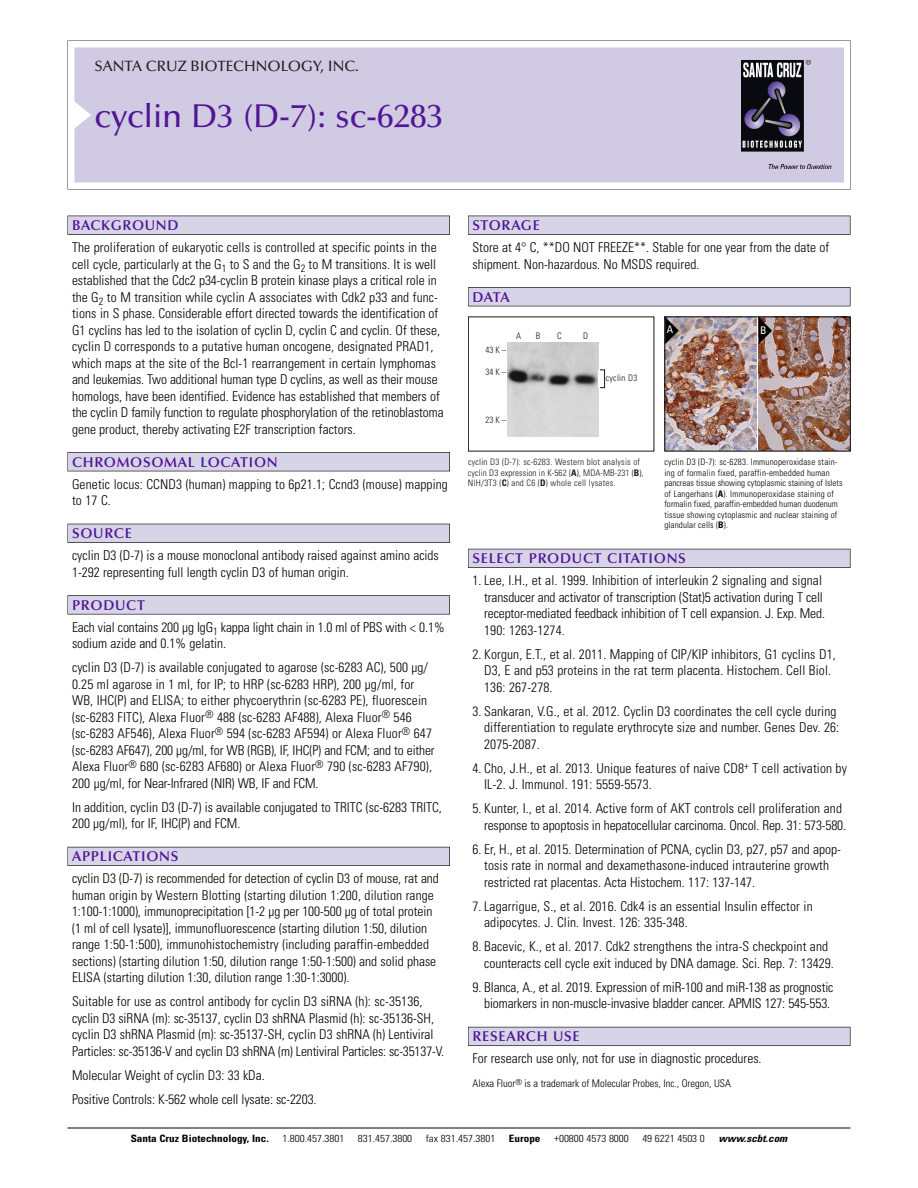
<style>
.page{position:relative;width:918px;height:1188px;background:#fff}
.page>*{position:absolute;margin:0;border:0;box-sizing:border-box;transform-origin:0 0}
.t1{font:500 33px "Optima";color:#511695}
.t2{font:500 15px "Optima";color:#231f20}
.t3{font:600 14.25px "Optima";letter-spacing:.05em;color:#511695}
.t4{font:300 condensed 13.5px/16.5px "Univers";color:#000}
.t5{font:300 condensed 10.5px "Univers";color:#000}
.t6{font:condensed 10.5px "Univers";color:#fff}
.t7{font:300 condensed 10.2px "Univers";color:#000;scale:1.1 1}
.t8{font:700 condensed 10.2px "Univers";color:#000;scale:1.1 1}
.t9{font:italic 700 condensed 10.2px "Univers";color:#000;scale:1.1 1}
.t10{font:300 condensed 9px/10.5px "Univers";letter-spacing:.015em;color:#000}
.t11{font:300 condensed 9px/10.5px "Univers";letter-spacing:.025em;color:#191919}
.s1{font-weight:700}
</style>
<div class="page">
<svg style="left:74px;top:41px;width:777px;height:148px"></svg>
<div style="left:74px;top:47px;width:770px;height:135px;background:#d1cae3"></div>
<img style="left:741px;top:60px;width:90px;height:108px">
<div style="left:68px;top:216px;width:382px;height:19px;background:#535256"></div>
<div style="left:68px;top:216px;width:381px;height:18px;background:#d7d4e8"></div>
<div style="left:68px;top:452px;width:382px;height:19px;background:#515155"></div>
<div style="left:68px;top:453px;width:381px;height:18px;background:#d7d4e8"></div>
<div style="left:68px;top:524px;width:382px;height:19px;background:#515057"></div>
<div style="left:68px;top:524px;width:381px;height:18px;background:#d7d4e8"></div>
<div style="left:68px;top:595px;width:382px;height:19px;background:#575659"></div>
<div style="left:68px;top:596px;width:381px;height:18px;background:#d7d4e8"></div>
<div style="left:68px;top:847px;width:382px;height:19px;background:#595860"></div>
<div style="left:68px;top:847px;width:381px;height:18px;background:#d7d4e8"></div>
<div style="left:468px;top:216px;width:382px;height:19px;background:#535256"></div>
<div style="left:468px;top:216px;width:382px;height:18px;background:#d7d4e8"></div>
<div style="left:468px;top:287px;width:382px;height:19px;background:#515155"></div>
<div style="left:468px;top:288px;width:382px;height:18px;background:#d7d4e8"></div>
<div style="left:468px;top:549px;width:382px;height:19px;background:#535259"></div>
<div style="left:468px;top:549px;width:382px;height:18px;background:#d7d4e8"></div>
<div style="left:468px;top:1027px;width:382px;height:19px;background:#595860"></div>
<div style="left:468px;top:1027px;width:382px;height:18px;background:#d7d4e8"></div>
<hr style="left:68px;top:1128px;width:782px;height:1px;background:#000">
<img style="left:759px;top:318px;width:90px;height:132px">
<img style="left:666px;top:318px;width:90px;height:132px">
<div style="left:664px;top:316px;width:187px;height:136px;border:1px solid #000"></div>
<svg style="left:759px;top:317px;width:13px;height:27px"></svg>
<svg style="left:665px;top:317px;width:14px;height:27px"></svg>
<img style="left:507px;top:342px;width:91px;height:95px">
<div style="left:600px;top:370px;width:5px;height:18px;border:1px solid #191919"></div>
<p class="t2" style="left:94px;top:60px;width:266px">SANTA CRUZ BIOTECHNOLOGY, INC.</p>
<p class="t1" style="left:94px;top:102px;width:350px">cyclin D3 (D-7): sc-6283</p>
<p class="t3" style="left:72px;top:219px;width:108px">BACKGROUND</p>
<p class="t4" style="left:72px;top:240px;width:373px">The proliferation of eukaryotic cells is controlled at specific points in the cell cycle, particularly at the G<sub>1</sub> to S and the G<sub>2</sub> to M transitions. It is well established that the Cdc2 p34-cyclin B protein kinase plays a critical role in the G<sub>2</sub> to M transition while cyclin A associates with Cdk2 p33 and func&shy;tions in S phase. Considerable effort directed towards the identification of G1 cyclins has led to the isolation of cyclin D, cyclin C and cyclin. Of these, cyclin D corresponds to a putative human oncogene, designated PRAD1, which maps at the site of the Bcl-1 rearrangement in certain lymphomas and leukemias. Two additional human type D cyclins, as well as their mouse homologs, have been identified. Evidence has established that members of the cyclin D family function to regulate phosphorylation of the retinoblastoma gene product, thereby activating E2F transcription factors.</p>
<p class="t3" style="left:72px;top:456px;width:207px">CHROMOSOMAL LOCATION</p>
<p class="t4" style="left:72px;top:477px;width:377px">Genetic locus: CCND3 (human) mapping to 6p21.1; Ccnd3 (mouse) mapping to 17 C.</p>
<p class="t3" style="left:72px;top:527px;width:61px">SOURCE</p>
<p class="t4" style="left:72px;top:549px;width:368px">cyclin D3 (D-7) is a mouse monoclonal antibody raised against amino acids<br>1-292 representing full length cyclin D3 of human origin.</p>
<p class="t3" style="left:72px;top:599px;width:74px">PRODUCT</p>
<p class="t4" style="left:72px;top:620px;width:374px">Each vial contains 200 µg IgG<sub>1</sub> kappa light chain in 1.0 ml of PBS with &lt; 0.1% sodium azide and 0.1% gelatin.</p>
<p class="t4" style="left:72px;top:661px;width:364px">cyclin D3 (D-7) is available conjugated to agarose (sc-6283 AC), 500 µg/ 0.25 ml agarose in 1 ml, for IP; to HRP (sc-6283 HRP), 200 µg/ml, for WB, IHC(P) and ELISA; to either phycoerythrin (sc-6283 PE), fluorescein (sc-6283 FITC), Alexa Fluor<sup>®</sup> 488 (sc-6283 AF488), Alexa Fluor<sup>®</sup> 546 (sc-6283 AF546), Alexa Fluor<sup>®</sup> 594 (sc-6283 AF594) or Alexa Fluor<sup>®</sup> 647 (sc-6283 AF647), 200 µg/ml, for WB (RGB), IF, IHC(P) and FCM; and to either Alexa Fluor<sup>®</sup> 680 (sc-6283 AF680) or Alexa Fluor<sup>®</sup> 790 (sc-6283 AF790), 200 µg/ml, for Near-Infrared (NIR) WB, IF and FCM.</p>
<p class="t4" style="left:72px;top:800px;width:371px">In addition, cyclin D3 (D-7) is available conjugated to TRITC (sc-6283 TRITC,<br>200 µg/ml), for IF, IHC(P) and FCM.</p>
<p class="t3" style="left:72px;top:850px;width:108px">APPLICATIONS</p>
<p class="t4" style="left:72px;top:872px;width:368px">cyclin D3 (D-7) is recommended for detection of cyclin D3 of mouse, rat and human origin by Western Blotting (starting dilution 1:200, dilution range 1:100-1:1000), immunoprecipitation [1-2 µg per 100-500 µg of total protein (1 ml of cell lysate)], immunofluorescence (starting dilution 1:50, dilution range 1:50-1:500), immunohistochemistry (including paraffin-embedded sections) (starting dilution 1:50, dilution range 1:50-1:500) and solid phase ELISA (starting dilution 1:30, dilution range 1:30-1:3000).</p>
<p class="t4" style="left:72px;top:995px;width:374px">Suitable for use as control antibody for cyclin D3 siRNA (h): sc-35136, cyclin D3 siRNA (m): sc-35137, cyclin D3 shRNA Plasmid (h): sc-35136-SH, cyclin D3 shRNA Plasmid (m): sc-35137-SH, cyclin D3 shRNA (h) Lentiviral Particles: sc-35136-V and cyclin D3 shRNA (m) Lentiviral Particles: sc-35137-V.</p>
<p class="t4" style="left:72px;top:1068px;width:194px">Molecular Weight of cyclin D3: 33 kDa.</p>
<p class="t4" style="left:72px;top:1092px;width:246px">Positive Controls: K-562 whole cell lysate: sc-2203.</p>
<p class="t3" style="left:473px;top:219px;width:69px">STORAGE</p>
<p class="t4" style="left:473px;top:240px;width:358px">Store at 4° C, **DO NOT FREEZE**. Stable for one year from the date of shipment. Non-hazardous. No MSDS required.</p>
<p class="t3" style="left:473px;top:291px;width:39px">DATA</p>
<p class="t11" style="left:485px;top:346px;width:22px">43K–</p>
<p class="t11" style="left:485px;top:367px;width:22px">34K–</p>
<p class="t11" style="left:516px;top:332px;width:7px">A</p>
<p class="t11" style="left:536px;top:332px;width:6px">B</p>
<p class="t11" style="left:557px;top:332px;width:6px">C</p>
<p class="t11" style="left:583px;top:332px;width:7px">D</p>
<p class="t11" style="left:485px;top:415px;width:22px">23K–</p>
<p class="t11" style="left:606px;top:373px;width:33px">cyclin D3</p>
<p class="t11" style="left:468px;top:458px;width:177px">cyclin D3 (D-7): sc-6283. Western blot analysis of cyclin D3 expression in K-562 (<span class="s1">A</span>), MDA-MB-231 (<span class="s1">B</span>),<br>NIH/3T3 (<span class="s1">C</span>) and C6 (<span class="s1">D</span>) whole cell lysates.</p>
<p class="t6" style="left:667px;top:326px;width:8px">A</p>
<p class="t6" style="left:760px;top:326px;width:8px">B</p>
<p class="t10" style="left:664px;top:458px;width:180px">cyclin D3 (D-7): sc-6283. Immunoperoxidase stain&shy;ing of formalin fixed, paraffin-embedded human pancreas tissue showing cytoplasmic staining of Islets of Langerhans (<span class="s1">A</span>). Immunoperoxidase staining of formalin fixed, paraffin-embedded human duodenum tissue showing cytoplasmic and nuclear staining of glandular cells (<span class="s1">B</span>).</p>
<p class="t3" style="left:473px;top:552px;width:215px">SELECT PRODUCT CITATIONS</p>
<p class="t4" style="left:484px;top:574px;width:342px;text-indent:-12px">1. Lee, I.H., et al. 1999. Inhibition of interleukin 2 signaling and signal transducer and activator of transcription (Stat)5 activation during T cell receptor-mediated feedback inhibition of T cell expansion. J. Exp. Med.<br>190: 1263-1274.</p>
<p class="t4" style="left:484px;top:647px;width:353px;text-indent:-12px">2. Korgun, E.T., et al. 2011. Mapping of CIP/KIP inhibitors, G1 cyclins D1,<br>D3, E and p53 proteins in the rat term placenta. Histochem. Cell Biol.<br>136: 267-278.</p>
<p class="t4" style="left:484px;top:704px;width:357px;text-indent:-12px">3. Sankaran, V.G., et al. 2012. Cyclin D3 coordinates the cell cycle during differentiation to regulate erythrocyte size and number. Genes Dev. 26:<br>2075-2087.</p>
<p class="t4" style="left:484px;top:761px;width:364px;text-indent:-12px">4. Cho, J.H., et al. 2013. Unique features of naive CD8<sup>+</sup> T cell activation by<br>IL-2. J. Immunol. 191: 5559-5573.</p>
<p class="t4" style="left:473px;top:802px;width:375px;text-align:right">5. Kunter, I., et al. 2014. Active form of AKT controls cell proliferation and response to apoptosis in hepatocellular carcinoma. Oncol. Rep. 31: 573-580.</p>
<p class="t4" style="left:484px;top:842px;width:358px;text-indent:-12px">6. Er, H., et al. 2015. Determination of PCNA, cyclin D3, p27, p57 and apop&shy;tosis rate in normal and dexamethasone-induced intrauterine growth restricted rat placentas. Acta Histochem. 117: 137-147.</p>
<p class="t4" style="left:484px;top:899px;width:330px;text-indent:-12px">7. Lagarrigue, S., et al. 2016. Cdk4 is an essential Insulin effector in adipocytes. J. Clin. Invest. 126: 335-348.</p>
<p class="t4" style="left:484px;top:940px;width:351px;text-indent:-12px">8. Bacevic, K., et al. 2017. Cdk2 strengthens the intra-S checkpoint and counteracts cell cycle exit induced by DNA damage. Sci. Rep. 7: 13429.</p>
<p class="t4" style="left:473px;top:980px;width:362px;text-align:right">9. Blanca, A., et al. 2019. Expression of miR-100 and miR-138 as prognostic biomarkers in non-muscle-invasive bladder cancer. APMIS 127: 545-553.</p>
<p class="t3" style="left:473px;top:1030px;width:109px">RESEARCH USE</p>
<p class="t4" style="left:473px;top:1052px;width:291px">For research use only, not for use in diagnostic procedures.</p>
<p class="t5" style="left:473px;top:1080px;width:260px">Alexa Fluor<sup>®</sup> is a trademark of Molecular Probes, Inc., Oregon, USA</p>
<p class="t8" style="left:131px;top:1135px;width:127px">Santa Cruz Biotechnology, Inc.</p>
<p class="t7" style="left:282px;top:1135px;width:58px">1.800.457.3801</p>
<p class="t7" style="left:358px;top:1135px;width:51px">831.457.3800</p>
<p class="t7" style="left:426px;top:1135px;width:65px">fax 831.457.3801</p>
<p class="t8" style="left:509px;top:1135px;width:30px">Europe</p>
<p class="t7" style="left:554px;top:1135px;width:69px">+00800 4573 8000</p>
<p class="t7" style="left:642px;top:1135px;width:58px">49 6221 4503 0</p>
<p class="t9" style="left:719px;top:1135px;width:66px">www.scbt.com</p>
</div>
